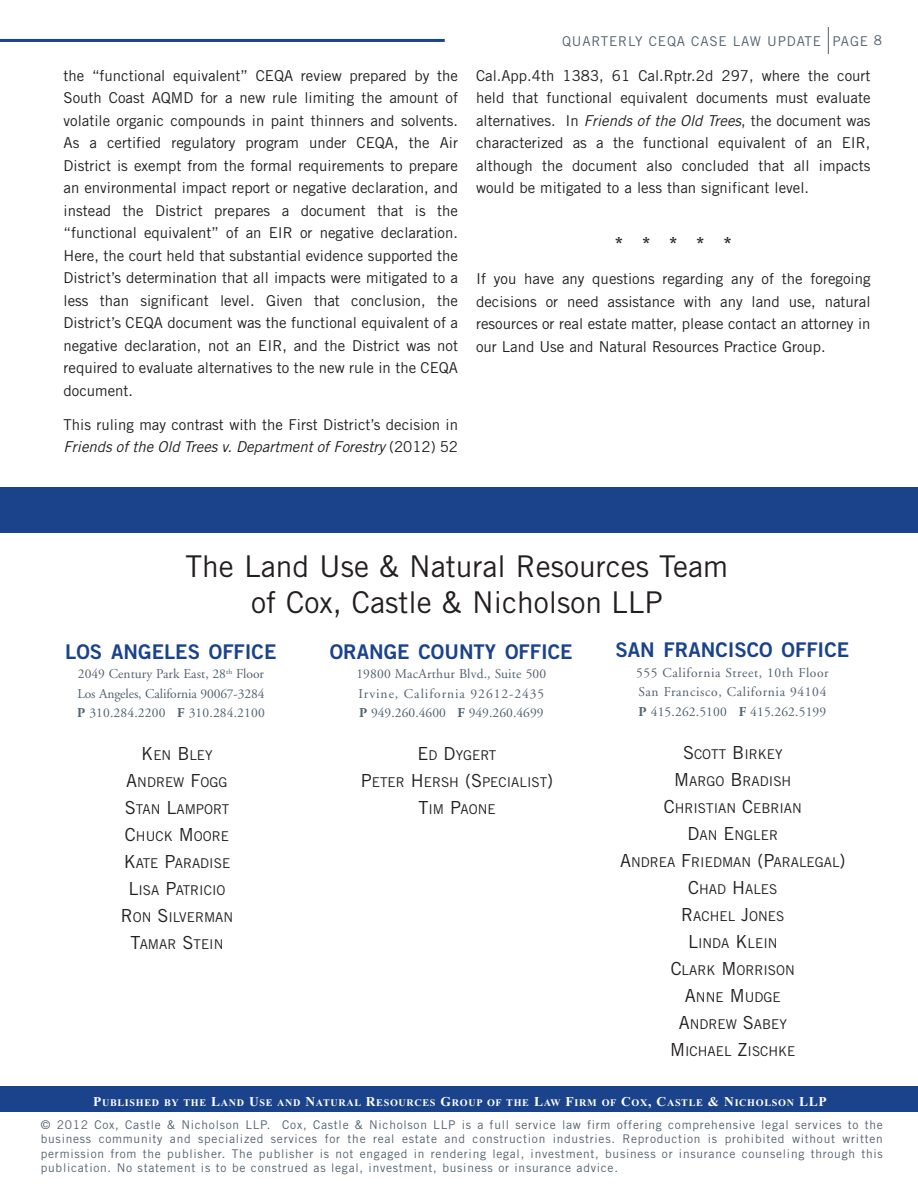
<style>
.page{position:relative;width:918px;height:1188px;background:#fff}
.page>*{position:absolute;margin:0;border:0;box-sizing:border-box;transform-origin:0 0}
.t1{font:30px/36px "Trade Gothic";color:#231f20;text-align:center}
.t2{font:20.25px "Trade Gothic Bold Two";color:#1a438c}
.t3{font:18px "Trade Gothic Bold Two";color:#231f20}
.t4{font:15px/22.5px "Trade Gothic";color:#231f20;text-align:justify}
.t5{font:13.5px/27px "Trade Gothic";color:#231f20;text-align:center}
.t6{font:13.5px/19.5px "Adobe Garamond";letter-spacing:.015em;color:#52626f;text-align:justify}
.t7{font:13.5px/19.5px "Adobe Garamond";letter-spacing:.045em;color:#52626f}
.t8{font:13.5px "Trade Gothic";letter-spacing:.06em;color:#52626f}
.t9{font:12px/14.4px "Trade Gothic";letter-spacing:.06em;color:#52626f;text-align:justify}
.t10{font:700 10.2px "Times New Roman";letter-spacing:.065em;color:#fff}
.s1{font-style:italic}
.s2{font-weight:700}
.s3{font-size:18px}
.s4{font-size:13.5px}
</style>
<div class="page">
<svg style="left:828px;top:27px;width:1px;height:27px"></svg>
<hr style="left:0;top:39px;width:445px;height:3px;background:#1a438c">
<div style="left:0;top:1086px;width:918px;height:26px;background:#1a438c"></div>
<div style="left:0;top:488px;width:918px;height:45px;background:#1a438c"></div>
<p class="t4" style="left:64px;top:65px;width:396px">the “functional equivalent” CEQA review prepared by the South Coast AQMD for a new rule limiting the amount of volatile organic compounds in paint thinners and solvents.<br>As a certified regulatory program under CEQA, the Air District is exempt from the formal requirements to prepare an environmental impact report or negative declaration, and instead the District prepares a document that is the “functional equivalent” of an EIR or negative declaration.<br>Here, the court held that substantial evidence supported the District’s determination that all impacts were mitigated to a less than significant level. Given that conclusion, the District’s CEQA document was the functional equivalent of a negative declaration, not an EIR, and the District was not required to evaluate alternatives to the new rule in the CEQA document.</p>
<p class="t4" style="left:64px;top:415px;width:396px">This ruling may contrast with the First District’s decision in<br><span class="s1">Friends of the Old Trees v. Department of Forestry</span> (2012) 52</p>
<p class="t8" style="left:562px;top:36px;width:321px">QUARTERLY CEQA CASE LAW UPDATE PAGE 8</p>
<p class="t4" style="left:476px;top:65px;width:396px">Cal.App.4th 1383, 61 Cal.Rptr.2d 297, where the court held that functional equivalent documents must evaluate alternatives. In <span class="s1">Friends of the Old Trees</span>, the document was characterized as a the functional equivalent of an EIR, although the document also concluded that all impacts would be mitigated to a less than significant level.</p>
<p class="t3" style="left:615px;top:237px;width:119px">*****</p>
<p class="t4" style="left:476px;top:269px;width:396px">If you have any questions regarding any of the foregoing decisions or need assistance with any land use, natural resources or real estate matter, please contact an attorney in our Land Use and Natural Resources Practice Group.</p>
<h1 class="t1" style="left:186px;top:551px;width:544px">The Land Use &amp; Natural Resources Team of Cox, Castle &amp; Nicholson LLP</h1>
<h2 class="t2" style="left:65px;top:644px;width:213px">LOS ANGELES OFFICE</h2>
<p class="t6" style="left:77px;top:665px;width:189px">2049 Century Park East, 28<sup>th</sup> Floor Los Angeles, California 90067-3284<br><span class="s2">P</span> 310.284.2200 <span class="s2">F</span> 310.284.2100</p>
<h2 class="t2" style="left:615px;top:643px;width:235px">SAN FRANCISCO OFFICE</h2>
<p class="t7" style="left:636px;top:664px;width:194px">555 California Street, 10th Floor<br>San Francisco, California 94104<br><span class="s2">P</span> 415.262.5100 <span class="s2">F</span> 415.262.5199</p>
<h2 class="t2" style="left:330px;top:644px;width:244px">ORANGE COUNTY OFFICE</h2>
<p class="t6" style="left:356px;top:666px;width:191px;text-align:left">19800 MacArthur Blvd., Suite 500<br>Irvine, California 92612-2435<br><span class="s2">P</span> 949.260.4600 <span class="s2">F</span> 949.260.4699</p>
<p class="t5" style="left:121px;top:743px;width:114px"><span class="s3">K</span>EN <span class="s3">B</span>LEY<br><span class="s3">A</span>NDREW <span class="s3">F</span>OGG<br><span class="s3">S</span>TAN <span class="s3">L</span>AMPORT<br><span class="s3">C</span>HUCK <span class="s3">M</span>OORE<br><span class="s3">K</span>ATE <span class="s3">P</span>ARADISE<br><span class="s3">L</span>ISA <span class="s3">P</span>ATRICIO<br><span class="s3">R</span>ON <span class="s3">S</span>ILVERMAN<br><span class="s3">T</span>AMAR <span class="s3">S</span>TEIN</p>
<p class="t5" style="left:361px;top:743px;width:194px"><span class="s3">E</span>D <span class="s3">D</span>YGERT<br><span class="s3">P</span>ETER <span class="s3">H</span>ERSH <span class="s3">(S</span>PECIALIST<span class="s3">)<br>T</span>IM <span class="s3">P</span>AONE</p>
<p class="t5" style="left:620px;top:742px;width:227px"><span class="s3">S</span>COTT <span class="s3">B</span>IRKEY<br><span class="s3">M</span>ARGO <span class="s3">B</span>RADISH<br><span class="s3">C</span>HRISTIAN <span class="s3">C</span>EBRIAN<br><span class="s3">D</span>AN <span class="s3">E</span>NGLER<br><span class="s3">A</span>NDREA <span class="s3">F</span>RIEDMAN <span class="s3">(P</span>ARALEGAL<span class="s3">)<br>C</span>HAD <span class="s3">H</span>ALES<br><span class="s3">R</span>ACHEL <span class="s3">J</span>ONES<br><span class="s3">L</span>INDA <span class="s3">K</span>LEIN<br><span class="s3">C</span>LARK <span class="s3">M</span>ORRISON<br><span class="s3">A</span>NNE <span class="s3">M</span>UDGE<br><span class="s3">A</span>NDREW <span class="s3">S</span>ABEY<br><span class="s3">M</span>ICHAEL <span class="s3">Z</span>ISCHKE</p>
<p class="t10" style="left:93px;top:1097px;width:735px"><span class="s4">P</span>UBLISHED BY THE <span class="s4">L</span>AND <span class="s4">U</span>SE AND <span class="s4">N</span>ATURAL <span class="s4">R</span>ESOURCES <span class="s4">G</span>ROUP OF THE <span class="s4">L</span>AW <span class="s4">F</span>IRM OF <span class="s4">C</span>OX<span class="s4">, C</span>ASTLE <span class="s4">&amp; N</span>ICHOLSON <span class="s4">LLP</span></p>
<p class="t9" style="left:41px;top:1118px;width:844px">© 2012 Cox, Castle &amp; Nicholson LLP. Cox, Castle &amp; Nicholson LLP is a full service law firm offering comprehensive legal services to the business community and specialized services for the real estate and construction industries. Reproduction is prohibited without written permission from the publisher. The publisher is not engaged in rendering legal, investment, business or insurance counseling through this publication. No statement is to be construed as legal, investment, business or insurance advice.</p>
</div>
